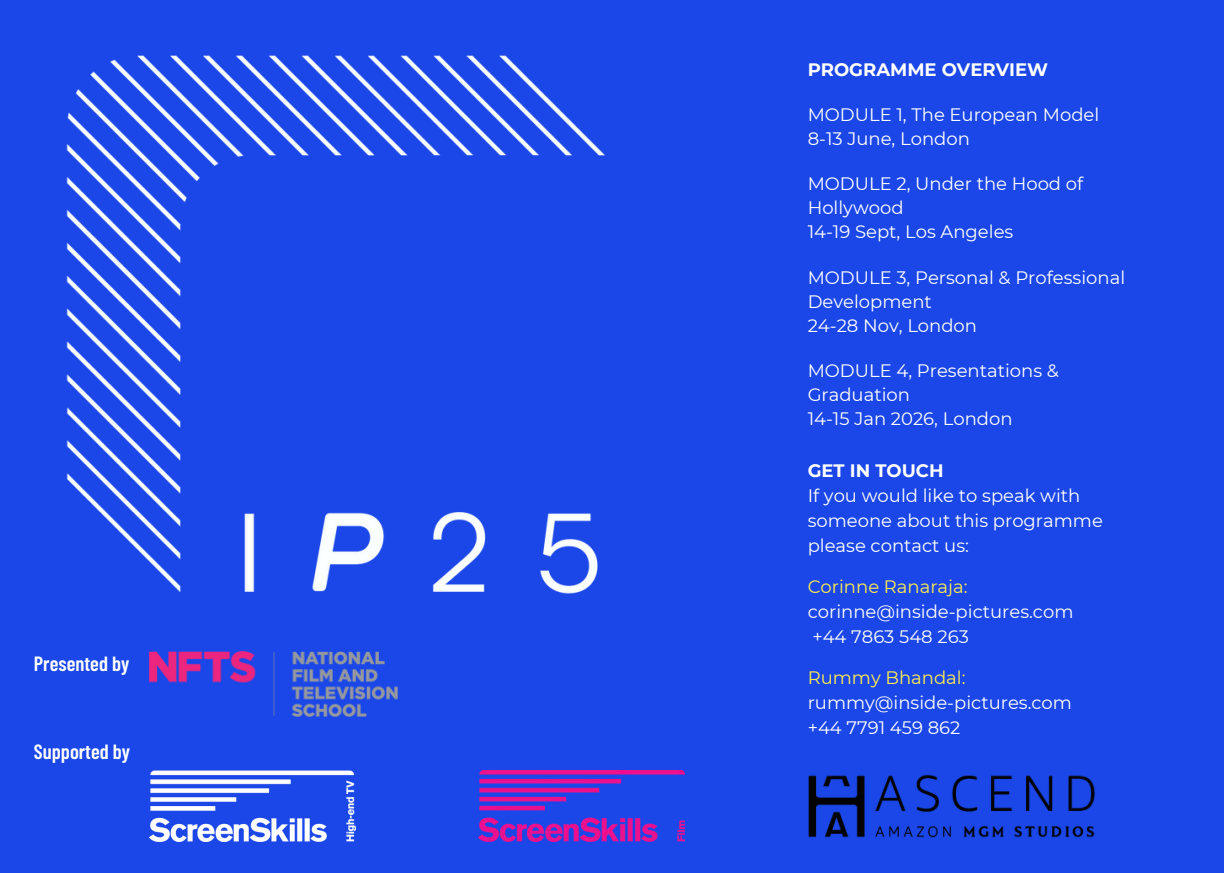
<style>
.page{position:relative;width:1224px;height:873px;background:#1b47e8}
.page>*{position:absolute;margin:0;border:0;box-sizing:border-box;transform-origin:0 0}
.t1{font:600 20.6px "Barlow Condensed";color:#fff}
.t2{font:18px/25px "Montserrat";color:#fff}
.t3{font:18px "Montserrat";color:#ffee4d}
.t4{font:700 18px "Montserrat";color:#fff}
</style>
<div class="page">
<img style="left:150px;top:771px;width:205px;height:70px">
<img style="left:66px;top:55px;width:539px;height:539px">
<img style="left:149px;top:651px;width:249px;height:66px">
<img style="left:808px;top:775px;width:287px;height:63px">
<img style="left:479px;top:771px;width:205px;height:70px">
<p class="t1" style="left:34px;top:650px;width:97px">Presented by</p>
<h1 class="t1" style="left:34px;top:739px;width:98px">Supported by</h1>
<p class="t4" style="left:808px;top:58px;width:242px">PROGRAMME OVERVIEW</p>
<p class="t2" style="left:808px;top:102px;width:293px">MODULE 1, The European Model</p>
<p class="t2" style="left:808px;top:126px;width:164px">8-13 June, London</p>
<p class="t2" style="left:808px;top:172px;width:277px">MODULE 2, Under the Hood of</p>
<p class="t2" style="left:808px;top:196px;width:97px">Hollywood</p>
<p class="t2" style="left:808px;top:220px;width:207px">14-19 Sept, Los Angeles</p>
<p class="t2" style="left:808px;top:265px;width:319px;line-height:24px">MODULE 3, Personal &amp; Professional<br>Development</p>
<p class="t2" style="left:808px;top:313px;width:171px">24-28 Nov, London</p>
<p class="t2" style="left:808px;top:359px;width:253px;line-height:24px">MODULE 4, Presentations &amp;<br>Graduation</p>
<p class="t2" style="left:808px;top:406px;width:206px">14-15 Jan 2026, London</p>
<p class="t4" style="left:808px;top:460px;width:137px">GET IN TOUCH</p>
<h1 class="t2" style="left:808px;top:484px;width:297px">If you would like to speak with someone about this programme please contact us:</h1>
<p class="t3" style="left:808px;top:576px;width:161px">Corinne Ranaraja:</p>
<p class="t2" style="left:808px;top:600px;width:267px">corinne@inside-pictures.com</p>
<h2 class="t2" style="left:812px;top:625px;width:158px">+44 7863 548 263</h2>
<p class="t3" style="left:808px;top:667px;width:159px">Rummy Bhandal:</p>
<p class="t2" style="left:808px;top:691px;width:266px">rummy@inside-pictures.com</p>
<p class="t2" style="left:808px;top:716px;width:154px">+44 7791 459 862</p>
</div>
